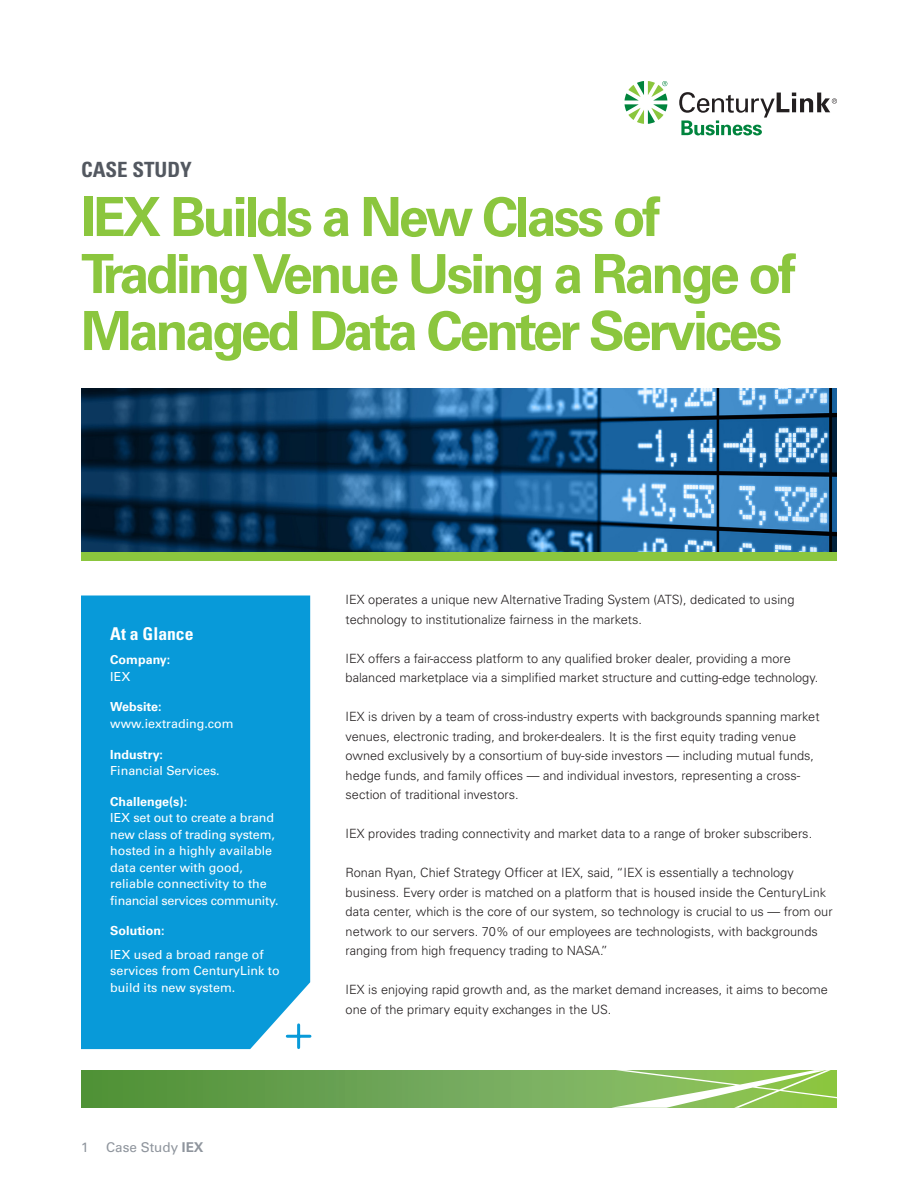
<style>
.page{position:relative;width:918px;height:1188px;background:#fff}
.page>*{position:absolute;margin:0;border:0;box-sizing:border-box;transform-origin:0 0}
.t1{font:700 54px/57px "Univers";letter-spacing:-.06em;color:#8bc63e}
.Doc_Type{font:700 condensed 21px "Univers";color:#535860}
.At_A_Glance{font:700 condensed 17.7px "Univers";color:#fff}
.Page_Number{font:13.5px "Univers LT Std";color:#8f959d}
.Body_Copy{font:300 12.75px/19.5px "Univers";color:#231f20}
.Left_Rail_Body_Copy{font:12.45px/16.5px "Univers LT Std";color:#fff}
.Left_Rail_Heading{font:700 12.45px "Univers";color:#fff}
.Left_Rail_Body_Copy-2{font:700 12.45px "Univers";color:#fff}
.s1{font-family:"Univers";font-weight:700}
</style>
<div class="page">
<svg style="left:81px;top:1070px;width:530px;height:38px;background:#68a250"></svg>
<svg style="left:611px;top:1070px;width:226px;height:38px;background:#9ecb72"></svg>
<img style="left:81px;top:389px;width:756px;height:164px">
<div style="left:81px;top:553px;width:756px;height:8px;background:#8bc63e"></div>
<div style="left:81px;top:596px;width:229px;height:453px;background:#089ad9"></div>
<hr style="left:297px;top:1025px;width:3px;height:23px;background:#089ad9">
<hr style="left:287px;top:1035px;width:23px;height:3px;background:#089ad9">
<svg style="left:625px;top:81px;width:42px;height:43px"></svg>
<svg style="left:679px;top:92px;width:158px;height:43px"></svg>
<p class="Doc_Type" style="left:81px;top:156px;width:112px">CASE STUDY</p>
<p class="t1" style="left:81px;top:189px;width:717px">IEX Builds a New Class of<br>Trading Venue Using a Range of<br>Managed Data Center Services</p>
<p class="At_A_Glance" style="left:110px;top:623px;width:85px">At a Glance</p>
<p class="Left_Rail_Heading" style="left:110px;top:653px;width:61px">Company:</p>
<p class="Left_Rail_Body_Copy" style="left:110px;top:668px;width:22px">IEX</p>
<p class="Left_Rail_Heading" style="left:110px;top:700px;width:53px">Website:</p>
<p class="Left_Rail_Body_Copy" style="left:110px;top:715px;width:125px">www.iextrading.com</p>
<p class="Left_Rail_Heading" style="left:110px;top:747px;width:54px">Industry:</p>
<p class="Left_Rail_Body_Copy" style="left:110px;top:762px;width:111px">Financial Services.</p>
<p class="Left_Rail_Heading" style="left:110px;top:794px;width:78px">Challenge(s):</p>
<p class="Left_Rail_Body_Copy" style="left:110px;top:810px;width:170px">IEX set out to create a brand new class of trading system, hosted in a highly available data center with good, reliable connectivity to the financial services community.</p>
<p class="Left_Rail_Body_Copy-2" style="left:110px;top:924px;width:56px">Solution:</p>
<p class="Left_Rail_Body_Copy" style="left:110px;top:946px;width:171px">IEX used a broad range of services from CenturyLink to build its new system.</p>
<p class="Page_Number" style="left:81px;top:1139px;width:9px">1</p>
<p class="Page_Number" style="left:106px;top:1140px;width:99px">Case Study <span class="s1">IEX</span></p>
<p class="Body_Copy" style="left:346px;top:590px;width:450px">IEX operates a unique new Alternative Trading System (ATS), dedicated to using technology to institutionalize fairness in the markets.</p>
<p class="Body_Copy" style="left:346px;top:648px;width:474px">IEX offers a fair-access platform to any qualified broker dealer, providing a more balanced marketplace via a simplified market structure and cutting-edge technology.</p>
<p class="Body_Copy" style="left:346px;top:707px;width:476px">IEX is driven by a team of cross-industry experts with backgrounds spanning market venues, electronic trading, and broker-dealers. It is the first equity trading venue owned exclusively by a consortium of buy-side investors — including mutual funds, hedge funds, and family offices — and individual investors, representing a cross&shy;section of traditional investors.</p>
<p class="Body_Copy" style="left:346px;top:824px;width:468px">IEX provides trading connectivity and market data to a range of broker subscribers.</p>
<p class="Body_Copy" style="left:346px;top:863px;width:489px">Ronan Ryan, Chief Strategy Officer at IEX, said, “IEX is essentially a technology business. Every order is matched on a platform that is housed inside the CenturyLink data center, which is the core of our system, so technology is crucial to us — from our network to our servers. 70% of our employees are technologists, with backgrounds ranging from high frequency trading to NASA.”</p>
<p class="Body_Copy" style="left:346px;top:980px;width:484px">IEX is enjoying rapid growth and, as the market demand increases, it aims to become one of the primary equity exchanges in the US.</p>
</div>
